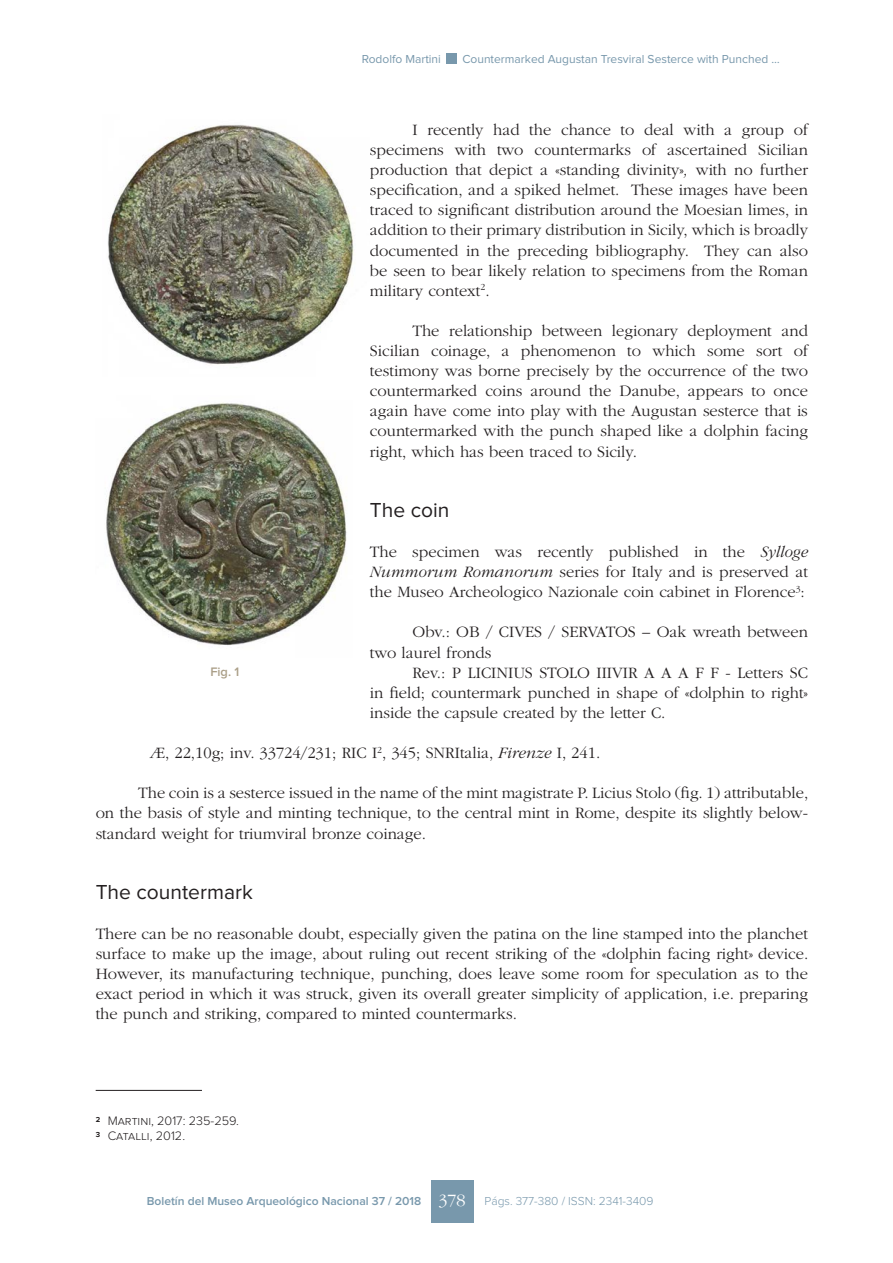
<style>
.page{position:relative;width:893px;height:1263px;background:#fff}
.page>*{position:absolute;margin:0;border:0;box-sizing:border-box;transform-origin:0 0}
.t1{font:21px "Proxima Nova";color:#231f20}
.t2{font:300 18px "ITC Garamond Std";color:#fff}
.t3{font:300 16.5px/20.1px "ITC Garamond Std";color:#231f20;text-align:justify}
.t4{font:300 12.75px "Proxima Nova";color:#231f20}
.t5{font:600 12.75px "Proxima Nova";color:#ab9f88}
.t6{font:12px "Proxima Nova";color:#7898ac}
.t7{font:600 12px "Proxima Nova";color:#7898ac}
.t8{font:300 12px "Proxima Nova";color:#7898ac}
.s1{font-style:italic}
</style>
<div class="page">
<div style="left:431px;top:1180px;width:42px;height:43px;background:#7898ac"></div>
<div style="left:446px;top:53px;width:11px;height:11px;background:#7898ac"></div>
<hr style="left:96px;top:1090px;width:106px;height:1px;background:#231f20">
<img style="left:108px;top:125px;width:246px;height:243px">
<img style="left:106px;top:402px;width:241px;height:244px">
<p class="t6" style="left:362px;top:53px;width:81px">Rodolfo Martini</p>
<p class="t6" style="left:462px;top:54px;width:319px">Countermarked Augustan Tresviral Sesterce with Punched …</p>
<p class="t3" style="left:370px;top:120px;width:440px;text-indent:43px">I recently had the chance to deal with a group of specimens with two countermarks of ascertained Sicilian production that depict a «standing divinity»<span class="s1">,</span> with no further specification, and a spiked helmet. These images have been traced to significant distribution around the Moesian limes, in addition to their primary distribution in Sicily, which is broadly documented in the preceding bibliography. They can also be seen to bear likely relation to specimens from the Roman military context<sup>2</sup>.</p>
<p class="t3" style="left:370px;top:321px;width:439px;text-indent:43px">The relationship between legionary deployment and Sicilian coinage, a phenomenon to which some sort of testimony was borne precisely by the occurrence of the two countermarked coins around the Danube, appears to once again have come into play with the Augustan sesterce that is countermarked with the punch shaped like a dolphin facing right, which has been traced to Sicily.</p>
<p class="t1" style="left:370px;top:500px;width:81px">The coin</p>
<p class="t3" style="left:370px;top:542px;width:439px">The specimen was recently published in the <span class="s1">Sylloge Nummorum Romanorum</span> series for Italy and is preserved at the Museo Archeologico Nazionale coin cabinet in Florence<sup>3</sup>:</p>
<p class="t3" style="left:370px;top:622px;width:439px;text-indent:43px">Obv.: OB / CIVES / SERVATOS – Oak wreath between two laurel fronds</p>
<p class="t3" style="left:370px;top:663px;width:439px;text-indent:43px">Rev.: P LICINIUS STOLO IIIVIR A A A F F - Letters SC in field; countermark punched in shape of «dolphin to right» inside the capsule created by the letter C.</p>
<p class="t3" style="left:150px;top:743px;width:452px">Æ, 22,10g; inv. 33724/231; RIC I<sup>2</sup>, 345; SNRItalia, <span class="s1">Firenze</span> I, 241.</p>
<p class="t3" style="left:96px;top:783px;width:714px;text-indent:43px">The coin is a sesterce issued in the name of the mint magistrate P. Licius Stolo (fig. 1) attributable, on the basis of style and minting technique, to the central mint in Rome, despite its slightly below&shy;standard weight for triumviral bronze coinage.</p>
<p class="t5" style="left:210px;top:666px;width:30px">Fig. 1</p>
<p class="t1" style="left:96px;top:882px;width:159px">The countermark</p>
<p class="t3" style="left:96px;top:924px;width:714px">There can be no reasonable doubt, especially given the patina on the line stamped into the planchet surface to make up the image, about ruling out recent striking of the «dolphin facing right» device.<br>However, its manufacturing technique, punching, does leave some room for speculation as to the exact period in which it was struck, given its overall greater simplicity of application, i.e. preparing the punch and striking, compared to minted countermarks.</p>
<p class="t4" style="left:96px;top:1115px;width:145px"><sup>2</sup> Martini, 2017: 235-259.</p>
<p class="t4" style="left:96px;top:1130px;width:91px"><sup>3</sup> Catalli, 2012.</p>
<p class="t7" style="left:147px;top:1195px;width:276px">Boletín del Museo Arqueológico Nacional 37 / 2018</p>
<p class="t2" style="left:439px;top:1190px;width:28px">378</p>
<p class="t8" style="left:485px;top:1195px;width:170px">Págs. 377-380 / ISSN: 2341-3409</p>
</div>
